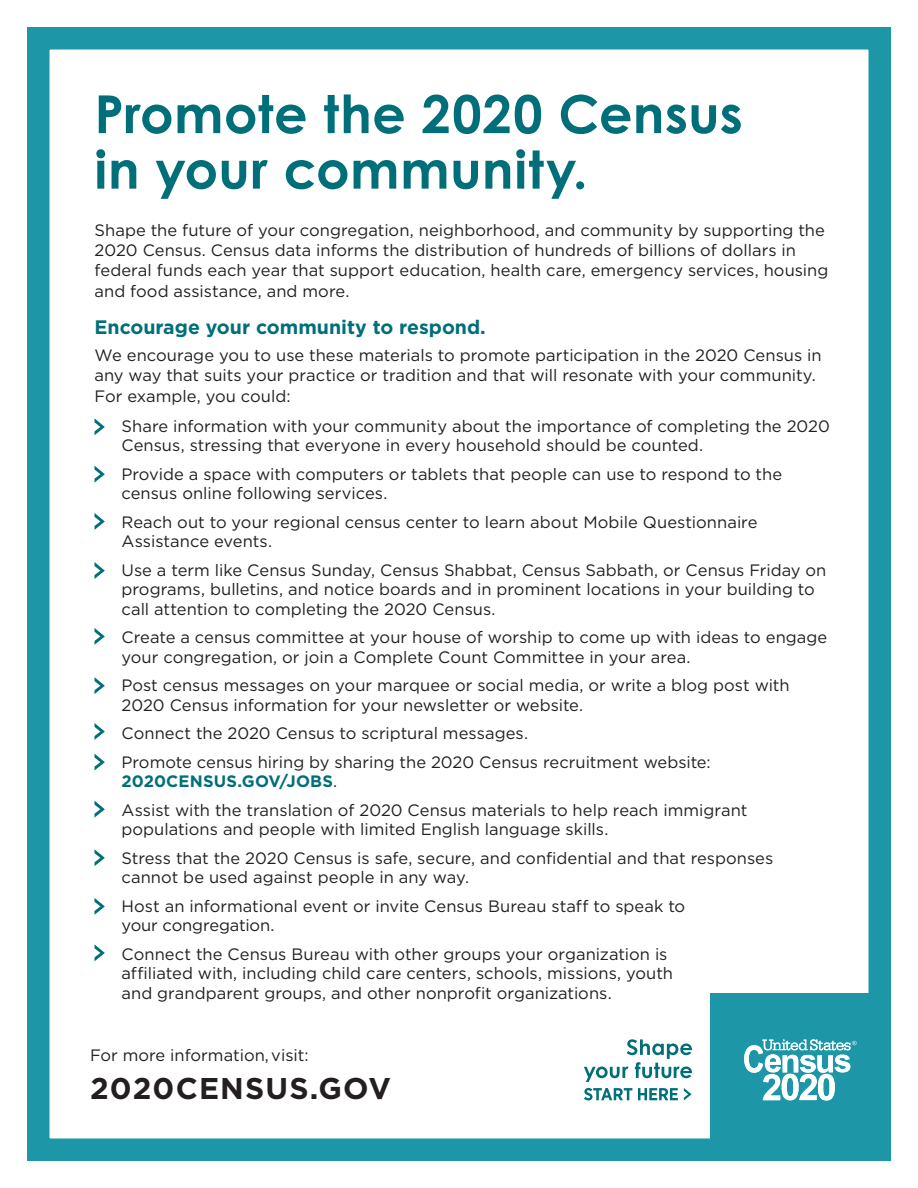
<style>
.page{position:relative;width:918px;height:1188px;background:#fff}
.page>*{position:absolute;margin:0;border:0;box-sizing:border-box;transform-origin:0 0}
.t1{font:700 52.5px/55.5px "Century Gothic Pro";letter-spacing:.01em;color:#006f7a}
.CTA_URL{font:700 30px "Gotham HTF";letter-spacing:.04em;color:#231f20}
.t2{font:700 19.5px "Gotham HTF";color:#006f7a}
.t3{font:16.5px/19.5px "Gotham HTF";color:#231f20}
.s1{font-weight:700;color:#006f7a}
</style>
<div class="page">
<div style="left:710px;top:994px;width:180px;height:167px;background:#1d97a8"></div>
<svg style="left:584px;top:1088px;width:48px;height:12px"></svg>
<svg style="left:638px;top:1088px;width:40px;height:12px"></svg>
<svg style="left:684px;top:1088px;width:8px;height:12px"></svg>
<svg style="left:584px;top:1039px;width:108px;height:43px"></svg>
<svg style="left:744px;top:1039px;width:113px;height:62px"></svg>
<div style="left:27px;top:27px;width:864px;height:1134px;border:22px solid #1d97a8"></div>
<svg style="left:94px;top:418px;width:11px;height:17px"></svg>
<svg style="left:94px;top:466px;width:11px;height:17px"></svg>
<svg style="left:94px;top:513px;width:11px;height:17px"></svg>
<svg style="left:94px;top:562px;width:11px;height:17px"></svg>
<svg style="left:94px;top:628px;width:11px;height:17px"></svg>
<svg style="left:94px;top:677px;width:11px;height:17px"></svg>
<svg style="left:94px;top:723px;width:11px;height:17px"></svg>
<svg style="left:94px;top:754px;width:11px;height:16px"></svg>
<svg style="left:94px;top:801px;width:11px;height:17px"></svg>
<svg style="left:94px;top:849px;width:11px;height:17px"></svg>
<svg style="left:94px;top:898px;width:11px;height:17px"></svg>
<svg style="left:94px;top:944px;width:11px;height:17px"></svg>
<h1 class="t1" style="left:94px;top:85px;width:650px">Promote the 2020 Census in your community.</h1>
<p class="t3" style="left:94px;top:220px;width:735px;line-height:20.2px">Shape the future of your congregation, neighborhood, and community by supporting the 2020 Census. Census data informs the distribution of hundreds of billions of dollars in federal funds each year that support education, health care, emergency services, housing and food assistance, and more.</p>
<h2 class="t2" style="left:94px;top:316px;width:393px">Encourage your community to respond.</h2>
<p class="t3" style="left:94px;top:345px;width:729px;line-height:20.2px">We encourage you to use these materials to promote participation in the 2020 Census in any way that suits your practice or tradition and that will resonate with your community.<br>For example, you could:</p>
<p class="t3" style="left:122px;top:416px;width:710px">Share information with your community about the importance of completing the 2020<br>Census, stressing that everyone in every household should be counted.</p>
<p class="t3" style="left:122px;top:464px;width:662px">Provide a space with computers or tablets that people can use to respond to the census online following services.</p>
<p class="t3" style="left:122px;top:512px;width:638px">Reach out to your regional census center to learn about Mobile Questionnaire<br>Assistance events.</p>
<p class="t3" style="left:122px;top:560px;width:706px">Use a term like Census Sunday, Census Shabbat, Census Sabbath, or Census Friday on programs, bulletins, and notice boards and in prominent locations in your building to call attention to completing the 2020 Census.</p>
<p class="t3" style="left:122px;top:627px;width:707px">Create a census committee at your house of worship to come up with ideas to engage your congregation, or join a Complete Count Committee in your area.</p>
<p class="t3" style="left:122px;top:675px;width:670px">Post census messages on your marquee or social media, or write a blog post with<br>2020 Census information for your newsletter or website.</p>
<p class="t3" style="left:122px;top:723px;width:408px">Connect the 2020 Census to scriptural messages.</p>
<p class="t3" style="left:122px;top:752px;width:591px">Promote census hiring by sharing the 2020 Census recruitment website:<br><span class="s1">2020CENSUS.GOV/JOBS</span>.</p>
<p class="t3" style="left:122px;top:800px;width:627px">Assist with the translation of 2020 Census materials to help reach immigrant populations and people with limited English language skills.</p>
<p class="t3" style="left:122px;top:848px;width:653px">Stress that the 2020 Census is safe, secure, and confidential and that responses cannot be used against people in any way.</p>
<p class="t3" style="left:122px;top:896px;width:565px">Host an informational event or invite Census Bureau staff to speak to your congregation.</p>
<p class="t3" style="left:122px;top:944px;width:553px">Connect the Census Bureau with other groups your organization is affiliated with, including child care centers, schools, missions, youth and grandparent groups, and other nonprofit organizations.</p>
<p class="t3" style="left:90px;top:1045px;width:220px">For more information, visit:</p>
<p class="CTA_URL" style="left:90px;top:1071px;width:303px">2020CENSUS.GOV</p>
</div>
